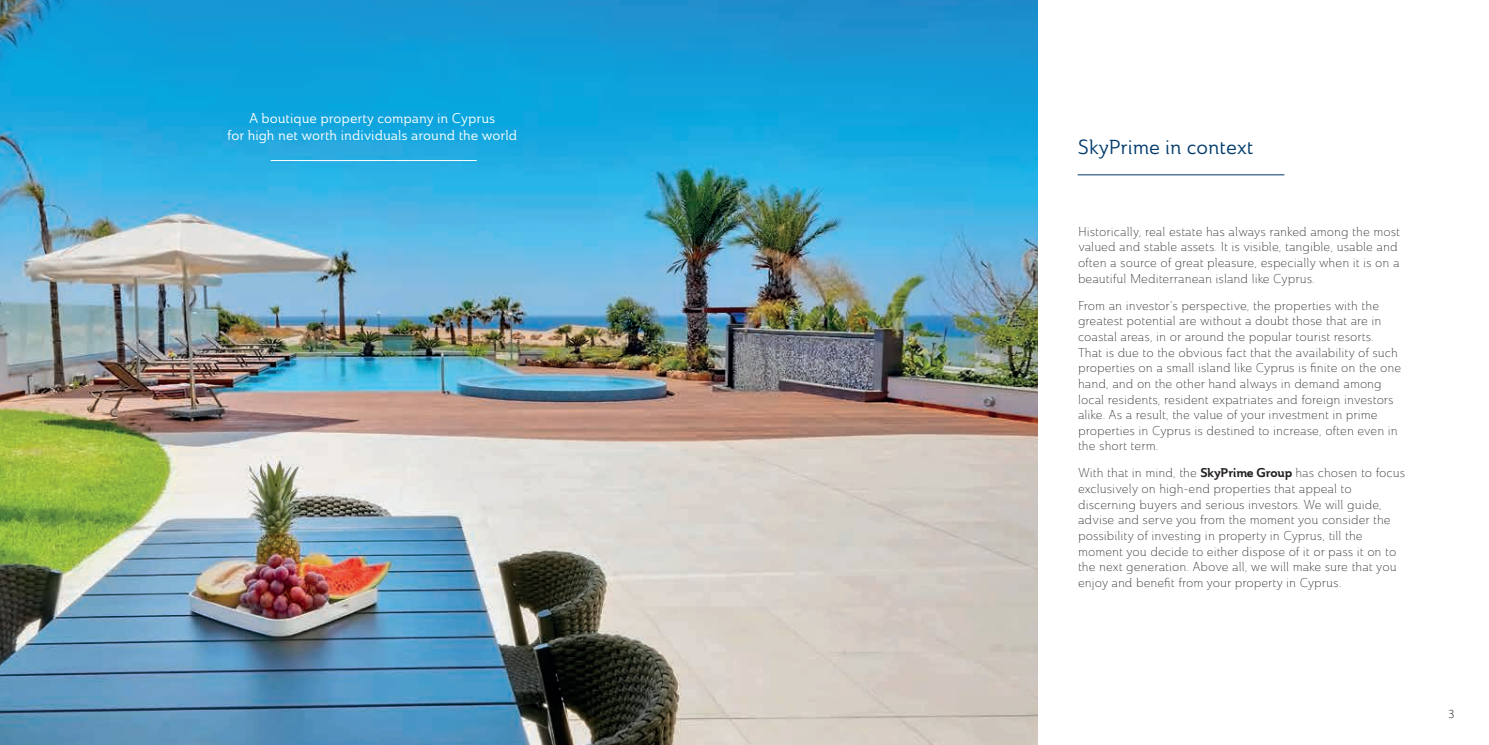
<style>
.page{position:relative;width:1489px;height:745px;background:#fff}
.page>*{position:absolute;margin:0;border:0;box-sizing:border-box;transform-origin:0 0}
.t1{font:20px "Ainslie Nor Reg";color:#013a6c}
.t2{font:13.75px/17.1px "Ainslie Nor Reg";color:#fff;text-align:center}
.t3{font:12.5px/15.6px "Ainslie Nor Lig";color:#231f20}
.t4{font:300 12.5px "Myriad Pro";color:#231f20}
.s1{font-family:"Ainslie Nor Bol"}
</style>
<div class="page">
<img style="left:0;top:0;width:1037px;height:744px">
<hr style="left:1077px;top:174px;width:206px;height:1px;background:#013a6c">
<hr style="left:270px;top:160px;width:206px;height:1px;background:#fff">
<p class="t2" style="left:227px;top:109px;width:291px">A boutique property company in Cyprus<br>for high net worth individuals around the world</p>
<h1 class="t1" style="left:1077px;top:135px;width:177px">SkyPrime in context</h1>
<p class="t3" style="left:1077px;top:224px;width:323px">Historically, real estate has always ranked among the most valued and stable assets. It is visible, tangible, usable and often a source of great pleasure, especially when it is on a beautiful Mediterranean island like Cyprus.</p>
<p class="t3" style="left:1077px;top:297px;width:324px">From an investor’s perspective, the properties with the greatest potential are without a doubt those that are in coastal areas, in or around the popular tourist resorts.<br>That is due to the obvious fact that the availability of such properties on a small island like Cyprus is finite on the one hand, and on the other hand always in demand among local residents, resident expatriates and foreign investors alike. As a result, the value of your investment in prime properties in Cyprus is destined to increase, often even in the short term.</p>
<p class="t3" style="left:1077px;top:465px;width:329px">With that in mind, the <span class="s1">SkyPrime Group</span> has chosen to focus exclusively on high-end properties that appeal to discerning buyers and serious investors. We will guide, advise and serve you from the moment you consider the possibility of investing in property in Cyprus, till the moment you decide to either dispose of it or pass it on to the next generation. Above all, we will make sure that you enjoy and benefit from your property in Cyprus.</p>
<p class="t4" style="left:1448px;top:706px;width:8px">3</p>
</div>
